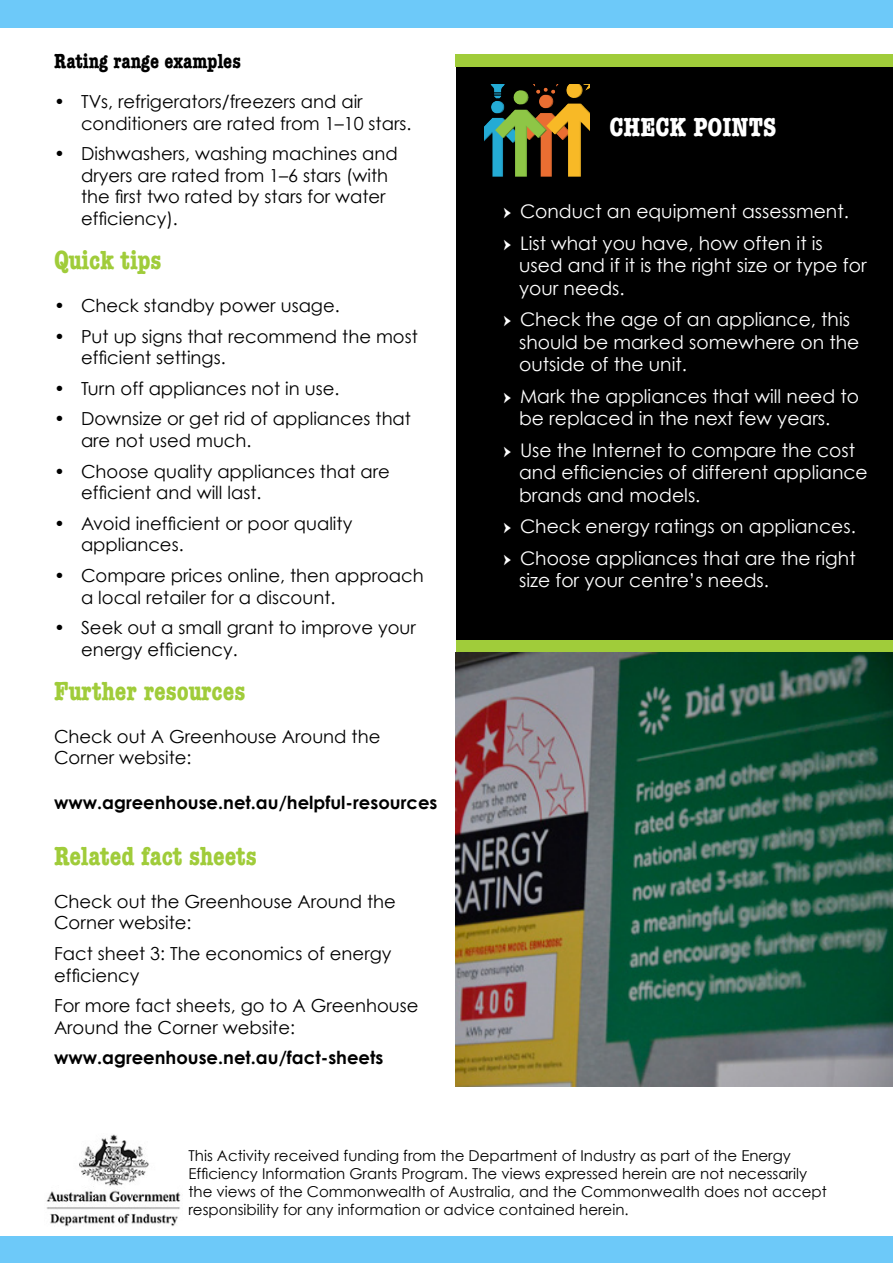
<style>
.page{position:relative;width:893px;height:1263px;background:#fff}
.page>*{position:absolute;margin:0;border:0;box-sizing:border-box;transform-origin:0 0}
.Heading_2{font:700 condensed 27px "American Typewriter";color:#a0cc3a}
.t1{font:700 condensed 27px "American Typewriter";color:#fff}
.Heading_3{font:700 condensed 21px "American Typewriter";color:#000}
.t2{font:18.75px/22.5px "Century Gothic";color:#fff}
.t3{font:18px/21.6px "Century Gothic";color:#000}
.Heading_2-2{font:700 18px "Century Gothic";color:#000}
.t4{font:15px/18px "Century Gothic";color:#000}
.s1{font-family:"Minion Pro"}
</style>
<div class="page">
<div style="left:0;top:0;width:893px;height:28px;background:#6dc9f9"></div>
<div style="left:0;top:1236px;width:893px;height:27px;background:#6dc9f9"></div>
<img style="left:46px;top:1134px;width:135px;height:92px">
<div style="left:456px;top:66px;width:437px;height:575px;background:#000"></div>
<div style="left:455px;top:54px;width:438px;height:12px;background:#a0cc3a"></div>
<div style="left:456px;top:641px;width:437px;height:12px;background:#a0cc3a"></div>
<img style="left:484px;top:84px;width:105px;height:93px">
<img style="left:455px;top:653px;width:438px;height:433px">
<p class="Heading_3" style="left:54px;top:45px;width:188px">Rating range examples</p>
<p class="t3" style="left:81px;top:90px;width:332px;text-indent:-27px">• TVs, refrigerators/freezers and air conditioners are rated from 1–10 stars.</p>
<p class="t3" style="left:81px;top:143px;width:318px;text-indent:-27px">• Dishwashers, washing machines and dryers are rated from 1–6 stars (with the first two rated by stars for water efficiency).</p>
<p class="Heading_2" style="left:54px;top:239px;width:109px">Quick tips</p>
<p class="t3" style="left:54px;top:294px;width:287px">• Check standby power usage.</p>
<p class="t3" style="left:81px;top:325px;width:338px;text-indent:-27px">• Put up signs that recommend the most efficient settings.</p>
<p class="t3" style="left:54px;top:377px;width:287px">• Turn off appliances not in use.</p>
<p class="t3" style="left:81px;top:408px;width:332px;text-indent:-27px">• Downsize or get rid of appliances that are not used much.</p>
<p class="t3" style="left:81px;top:460px;width:310px;text-indent:-27px">• Choose quality appliances that are efficient and will last.</p>
<p class="t3" style="left:81px;top:512px;width:273px;text-indent:-27px">• Avoid inefficient or poor quality appliances.</p>
<p class="t3" style="left:81px;top:564px;width:344px;text-indent:-27px">• Compare prices online, then approach a local retailer for a discount.</p>
<p class="t3" style="left:81px;top:617px;width:336px;text-indent:-27px">• Seek out a small grant to improve your energy efficiency.</p>
<p class="Heading_2" style="left:54px;top:670px;width:193px">Further resources</p>
<p class="t3" style="left:54px;top:725px;width:328px">Check out A Greenhouse Around the<br>Corner website:</p>
<p class="Heading_2-2" style="left:54px;top:791px;width:385px">www.agreenhouse.net.au/helpful-resources</p>
<p class="Heading_2" style="left:54px;top:835px;width:204px">Related fact sheets</p>
<p class="t3" style="left:54px;top:890px;width:343px">Check out the Greenhouse Around the<br>Corner website:</p>
<p class="t3" style="left:54px;top:942px;width:339px">Fact sheet 3: The economics of energy efficiency</p>
<p class="t3" style="left:54px;top:995px;width:366px">For more fact sheets, go to A Greenhouse<br>Around the Corner website:</p>
<p class="Heading_2-2" style="left:54px;top:1046px;width:331px">www.agreenhouse.net.au/fact-sheets</p>
<p class="t1" style="left:609px;top:105px;width:168px">CHECK POINTS</p>
<p class="t2" style="left:503px;top:200px;width:347px"><span class="s1">ӹ</span> Conduct an equipment assessment.</p>
<p class="t2" style="left:519px;top:231px;width:349px;text-indent:-16px"><span class="s1">ӹ</span> List what you have, how often it is used and if it is the right size or type for your needs.</p>
<p class="t2" style="left:519px;top:308px;width:342px;text-indent:-16px"><span class="s1">ӹ</span> Check the age of an appliance, this should be marked somewhere on the outside of the unit.</p>
<p class="t2" style="left:519px;top:384px;width:341px;text-indent:-16px"><span class="s1">ӹ</span> Mark the appliances that will need to be replaced in the next few years.</p>
<p class="t2" style="left:519px;top:438px;width:350px;text-indent:-16px"><span class="s1">ӹ</span> Use the Internet to compare the cost and efficiencies of different appliance brands and models.</p>
<p class="t2" style="left:503px;top:515px;width:354px"><span class="s1">ӹ</span> Check energy ratings on appliances.</p>
<p class="t2" style="left:519px;top:546px;width:338px;text-indent:-16px"><span class="s1">ӹ</span> Choose appliances that are the right size for your centre’s needs.</p>
<p class="t4" style="left:188px;top:1146px;width:640px">This Activity received funding from the Department of Industry as part of the Energy Efficiency Information Grants Program. The views expressed herein are not necessarily the views of the Commonwealth of Australia, and the Commonwealth does not accept responsibility for any information or advice contained herein.</p>
</div>
